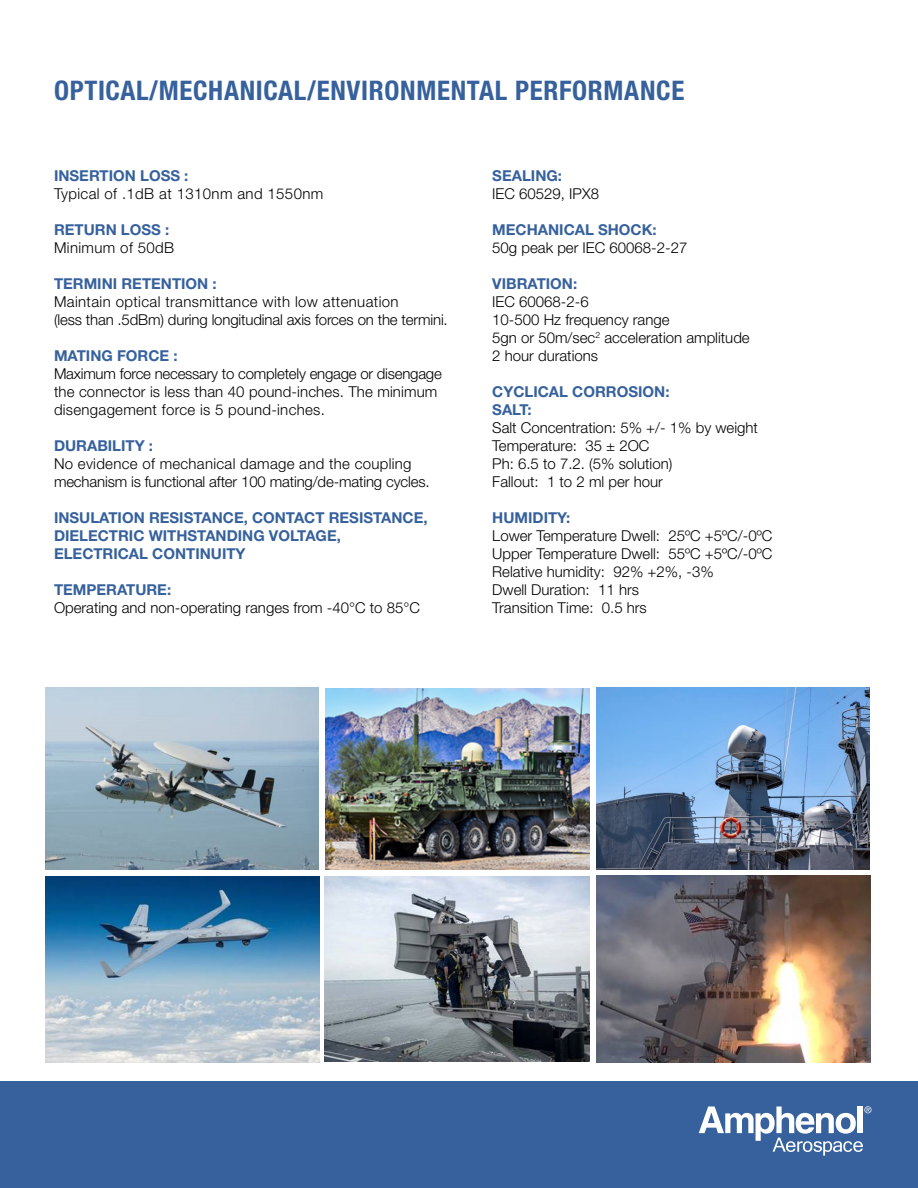
<style>
.page{position:relative;width:918px;height:1188px;background:#fff}
.page>*{position:absolute;margin:0;border:0;box-sizing:border-box;transform-origin:0 0}
.t1{font:700 condensed 27px "Helvetica Neue LT Std";letter-spacing:.025em;color:#36619d}
.t2{font:300 15px/18px "Helvetica Neue LT Std";color:#000}
.t3{font:700 15px/18px "Helvetica Neue LT Std";color:#36619d}
.t4{font:300 15px "Helvetica Neue LT Std";letter-spacing:.025em;color:#000}
</style>
<div class="page">
<div style="left:0;top:1082px;width:918px;height:106px;background:#36619d"></div>
<svg style="left:699px;top:1106px;width:172px;height:50px"></svg>
<img style="left:46px;top:688px;width:272px;height:182px">
<img style="left:46px;top:877px;width:273px;height:185px">
<img style="left:325px;top:877px;width:265px;height:185px">
<img style="left:596px;top:876px;width:275px;height:186px">
<img style="left:597px;top:688px;width:273px;height:182px">
<img style="left:325px;top:688px;width:264px;height:181px">
<h1 class="t1" style="left:54px;top:74px;width:632px">OPTICAL/MECHANICAL/ENVIRONMENTAL PERFORMANCE</h1>
<p class="t3" style="left:54px;top:166px;width:136px">INSERTION LOSS :</p>
<p class="t4" style="left:54px;top:184px;width:271px">Typical of .1dB at 1310nm and 1550nm</p>
<p class="t3" style="left:54px;top:220px;width:117px">RETURN LOSS :</p>
<p class="t4" style="left:54px;top:238px;width:122px">Minimum of 50dB</p>
<p class="t3" style="left:54px;top:274px;width:164px">TERMINI RETENTION :</p>
<p class="t2" style="left:54px;top:292px;width:395px">Maintain optical transmittance with low attenuation<br>(less than .5dBm) during longitudinal axis forces on the termini.</p>
<p class="t3" style="left:54px;top:346px;width:125px">MATING FORCE :</p>
<p class="t2" style="left:54px;top:364px;width:389px">Maximum force necessary to completely engage or disengage the connector is less than 40 pound-inches. The minimum disengagement force is 5 pound-inches.</p>
<p class="t3" style="left:54px;top:436px;width:101px">DURABILITY :</p>
<p class="t2" style="left:54px;top:454px;width:377px">No evidence of mechanical damage and the coupling mechanism is functional after 100 mating/de-mating cycles.</p>
<p class="t3" style="left:54px;top:508px;width:375px">INSULATION RESISTANCE, CONTACT RESISTANCE,<br>DIELECTRIC WITHSTANDING VOLTAGE,<br>ELECTRICAL CONTINUITY</p>
<p class="t3" style="left:54px;top:580px;width:119px">TEMPERATURE:</p>
<p class="t2" style="left:54px;top:598px;width:368px">Operating and non-operating ranges from -40°C to 85°C</p>
<p class="t3" style="left:492px;top:166px;width:71px">SEALING:</p>
<p class="t2" style="left:492px;top:184px;width:108px">IEC 60529, IPX8</p>
<p class="t3" style="left:492px;top:220px;width:166px">MECHANICAL SHOCK:</p>
<p class="t2" style="left:492px;top:238px;width:197px">50g peak per IEC 60068-2-27</p>
<p class="t3" style="left:492px;top:274px;width:86px">VIBRATION:</p>
<p class="t2" style="left:492px;top:292px;width:259px">IEC 60068-2-6<br>10-500 Hz frequency range<br>5gn or 50m/sec<sup>2</sup> acceleration amplitude<br>2 hour durations</p>
<p class="t3" style="left:492px;top:382px;width:179px">CYCLICAL CORROSION:<br>SALT:</p>
<p class="t2" style="left:492px;top:418px;width:267px">Salt Concentration: 5% +/- 1% by weight<br>Temperature: 35 ± 2OC<br>Ph: 6.5 to 7.2. (5% solution)<br>Fallout: 1 to 2 ml per hour</p>
<p class="t3" style="left:492px;top:508px;width:79px">HUMIDITY:</p>
<p class="t2" style="left:492px;top:526px;width:281px">Lower Temperature Dwell: 25ºC +5ºC/-0ºC<br>Upper Temperature Dwell: 55ºC +5ºC/-0ºC<br>Relative humidity: 92% +2%, -3%<br>Dwell Duration: 11 hrs<br>Transition Time: 0.5 hrs</p>
</div>
